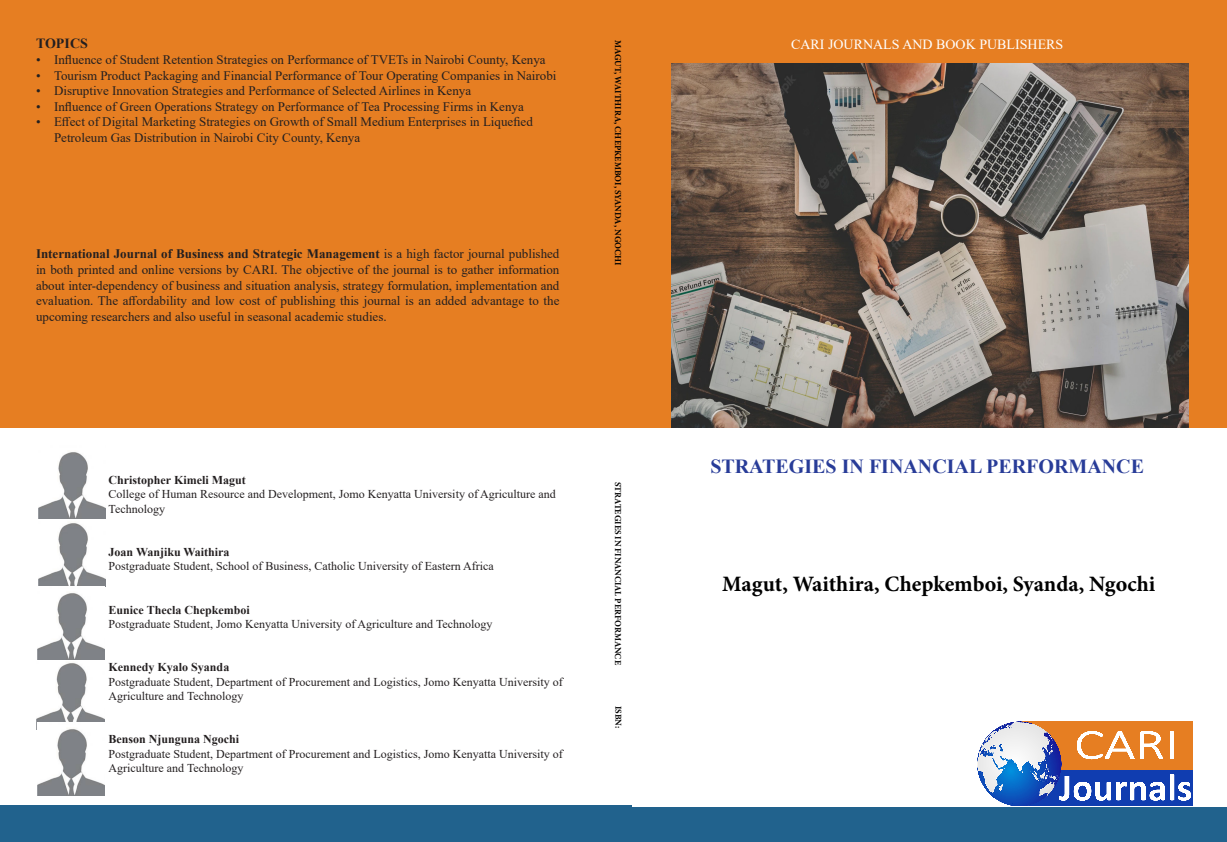
<style>
.page{position:relative;width:1227px;height:842px;background:#fff}
.page>*{position:absolute;margin:0;border:0;box-sizing:border-box;transform-origin:0 0}
.t1{font:700 22px "Minion Pro";color:#000}
.t2{font:700 20px "Times New Roman";color:#283c98}
.t3{font:14px "Times New Roman";color:#fff}
.t4{font:700 14px "Times New Roman";color:#231f20}
.t5{font:13px/15.6px "Times New Roman";color:#231f20}
.t6{font:12px/14.4px "Times New Roman";color:#231f20}
.t7{font:700 12px "Times New Roman";color:#231f20}
.t8{font:700 9px "Minion Pro";color:#000}
.s1{font-weight:700}
</style>
<div class="page">
<div style="left:0;top:806px;width:631px;height:36px;background:#21628d"></div>
<div style="left:0;top:0;width:1227px;height:428px;background:#e67e22"></div>
<img style="left:37px;top:523px;width:68px;height:136px">
<img style="left:978px;top:722px;width:215px;height:84px">
<div style="left:598px;top:808px;width:629px;height:34px;background:#21628d"></div>
<img style="left:672px;top:63px;width:517px;height:365px">
<img style="left:37px;top:656px;width:67px;height:66px">
<img style="left:37px;top:729px;width:67px;height:67px">
<img style="left:38px;top:452px;width:67px;height:66px">
<p class="t4" style="left:36px;top:34px;width:53px">TOPICS</p>
<p class="t5" style="left:36px;top:51px;width:511px">• Influence of Student Retention Strategies on Performance of TVETs in Nairobi County, Kenya</p>
<p class="t5" style="left:36px;top:67px;width:522px">• Tourism Product Packaging and Financial Performance of Tour Operating Companies in Nairobi</p>
<p class="t5" style="left:36px;top:83px;width:436px">• Disruptive Innovation Strategies and Performance of Selected Airlines in Kenya</p>
<p class="t5" style="left:36px;top:98px;width:489px">• Influence of Green Operations Strategy on Performance of Tea Processing Firms in Kenya</p>
<p class="t5" style="left:54px;top:114px;width:480px;text-indent:-18px">• Effect of Digital Marketing Strategies on Growth of Small Medium Enterprises in Liquefied<br>Petroleum Gas Distribution in Nairobi City County, Kenya</p>
<p class="t5" style="left:36px;top:246px;width:525px;text-align:justify"><span class="s1">International Journal of Business and Strategic Management</span> is a high factor journal published in both printed and online versions by CARI. The objective of the journal is to gather information about inter-dependency of business and situation analysis, strategy formulation, implementation and evaluation. The affordability and low cost of publishing this journal is an added advantage to the upcoming researchers and also useful in seasonal academic studies.</p>
<p class="t8" style="left:624px;top:40px;width:228px;rotate:90deg">MAGUT, WAITHIRA, CHEPKEMBOI, SYANDA, NGOCHI</p>
<p class="t7" style="left:109px;top:471px;width:139px">Christopher Kimeli Magut</p>
<p class="t6" style="left:109px;top:487px;width:449px">College of Human Resource and Development, Jomo Kenyatta University of Agriculture and<br>Technology</p>
<p class="t7" style="left:109px;top:543px;width:122px">Joan Wanjiku Waithira</p>
<p class="t6" style="left:109px;top:559px;width:386px">Postgraduate Student, School of Business, Catholic University of Eastern Africa</p>
<p class="t7" style="left:109px;top:601px;width:143px">Eunice Thecla Chepkemboi</p>
<p class="t6" style="left:109px;top:616px;width:385px">Postgraduate Student, Jomo Kenyatta University of Agriculture and Technology</p>
<p class="t7" style="left:109px;top:658px;width:122px">Kennedy Kyalo Syanda</p>
<p class="t6" style="left:109px;top:674px;width:455px">Postgraduate Student, Department of Procurement and Logistics, Jomo Kenyatta University of<br>Agriculture and Technology</p>
<p class="t7" style="left:109px;top:730px;width:132px">Benson Njunguna Ngochi</p>
<p class="t6" style="left:109px;top:746px;width:455px">Postgraduate Student, Department of Procurement and Logistics, Jomo Kenyatta University of<br>Agriculture and Technology</p>
<p class="t8" style="left:624px;top:482px;width:185px;rotate:90deg">STRATEGIES IN FINANCIAL PERFORMANCE</p>
<p class="t8" style="left:625px;top:706px;width:24px;rotate:90deg">ISBN:</p>
<p class="t3" style="left:791px;top:34px;width:274px">CARI JOURNALS AND BOOK PUBLISHERS</p>
<p class="t2" style="left:710px;top:452px;width:435px">STRATEGIES IN FINANCIAL PERFORMANCE</p>
<p class="t1" style="left:722px;top:568px;width:434px">Magut, Waithira, Chepkemboi, Syanda, Ngochi</p>
</div>
